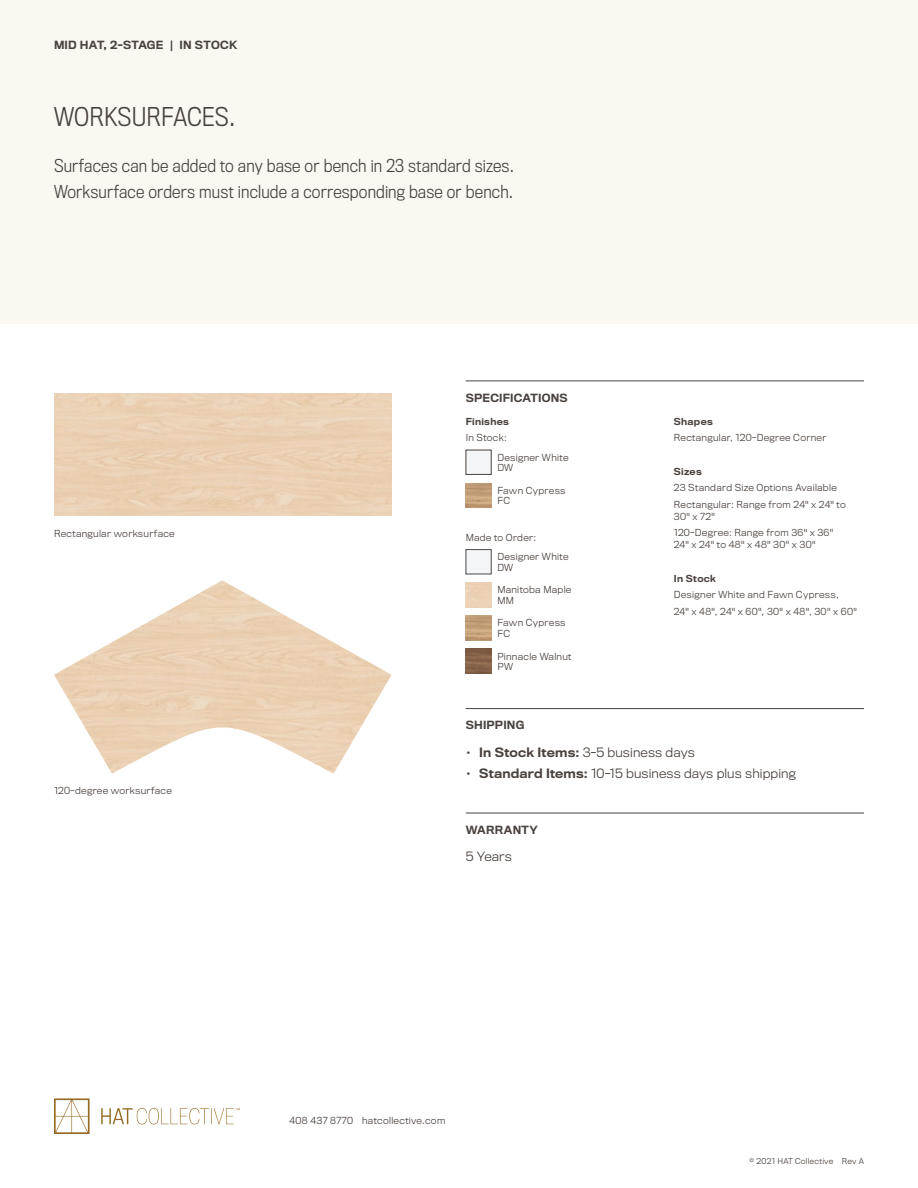
<style>
.page{position:relative;width:918px;height:1188px;background:#fff}
.page>*{position:absolute;margin:0;border:0;box-sizing:border-box;transform-origin:0 0}
.Intro_Header{font:300 24px "Titling Gothic FB Narrow";color:#4a423e}
.Description_-_Main{font:300 16.5px/25.5px "Titling Gothic FB Narrow";letter-spacing:.01em;color:#4a423e}
.Body_-_Features{font:300 12px "Titling Gothic FB";letter-spacing:.01em;color:#4a423e}
.Subhead{font:500 10.5px "Titling Gothic FB";letter-spacing:.02em;color:#4a423e}
.Product_Name_-_Small{font:500 10.5px "Titling Gothic FB";letter-spacing:.02em;color:#4a423e}
.Body_-_Specification{font:300 9px/12px "Titling Gothic FB";letter-spacing:.03em;color:#4a423e}
.Finishes{font:300 9px "Titling Gothic FB";letter-spacing:.03em;color:#4a423e}
.Contact_Info{font:300 9px "Titling Gothic FB";letter-spacing:.03em;color:#4a423e}
.Body_-_Specification-2{font:500 9px "Titling Gothic FB";letter-spacing:.03em;color:#4a423e}
.t1{font:300 7.5px "Titling Gothic FB";letter-spacing:.03em;color:#4a423e}
.s1{font-weight:500}
</style>
<div class="page">
<div style="left:0;top:0;width:918px;height:324px;background:#fbf8f2"></div>
<svg style="left:54px;top:1098px;width:36px;height:36px"></svg>
<svg style="left:101px;top:1108px;width:139px;height:16px"></svg>
<hr style="left:466px;top:381px;width:398px;height:1px;background:#4a423e">
<img style="left:466px;top:483px;width:25px;height:25px">
<img style="left:466px;top:616px;width:25px;height:25px">
<img style="left:466px;top:649px;width:25px;height:25px">
<hr style="left:466px;top:708px;width:398px;height:1px;background:#4a423e">
<hr style="left:466px;top:813px;width:398px;height:1px;background:#4a423e">
<img style="left:54px;top:580px;width:338px;height:194px">
<p class="Product_Name_-_Small" style="left:54px;top:38px;width:185px">MID HAT, 2-STAGE | IN STOCK</p>
<p class="Intro_Header" style="left:54px;top:103px;width:183px">WORKSURFACES.</p>
<p class="Description_-_Main" style="left:54px;top:153px;width:462px">Surfaces can be added to any base or bench in 23 standard sizes.<br>Worksurface orders must include a corresponding base or bench.</p>
<p class="Body_-_Specification" style="left:54px;top:527px;width:122px">Rectangular worksurface</p>
<p class="Subhead" style="left:466px;top:391px;width:104px">SPECIFICATIONS</p>
<p class="Body_-_Specification-2" style="left:466px;top:416px;width:45px">Finishes</p>
<p class="Body_-_Specification" style="left:466px;top:432px;width:42px">In Stock:</p>
<p class="Finishes" style="left:497px;top:452px;width:73px">Designer White</p>
<p class="Finishes" style="left:497px;top:462px;width:17px">DW</p>
<p class="Finishes" style="left:497px;top:485px;width:70px">Fawn Cypress</p>
<p class="Finishes" style="left:497px;top:496px;width:14px">FC</p>
<p class="Body_-_Specification" style="left:466px;top:532px;width:72px">Made to Order:</p>
<p class="Finishes" style="left:497px;top:551px;width:73px">Designer White</p>
<p class="Finishes" style="left:497px;top:562px;width:17px">DW</p>
<p class="Finishes" style="left:497px;top:585px;width:75px">Manitoba Maple</p>
<p class="Finishes" style="left:497px;top:595px;width:18px">MM</p>
<p class="Finishes" style="left:497px;top:618px;width:70px">Fawn Cypress</p>
<p class="Finishes" style="left:497px;top:628px;width:14px">FC</p>
<p class="Finishes" style="left:497px;top:651px;width:76px">Pinnacle Walnut</p>
<p class="Finishes" style="left:497px;top:661px;width:17px">PW</p>
<p class="Body_-_Specification-2" style="left:674px;top:416px;width:41px">Shapes</p>
<p class="Body_-_Specification" style="left:674px;top:432px;width:154px">Rectangular, 120-Degree Corner</p>
<p class="Body_-_Specification-2" style="left:674px;top:466px;width:29px">Sizes</p>
<p class="Body_-_Specification" style="left:674px;top:482px;width:164px">23 Standard Size Options Available</p>
<p class="Body_-_Specification" style="left:674px;top:498px;width:173px">Rectangular: Range from 24" x 24" to<br>30" x 72"</p>
<p class="Body_-_Specification" style="left:674px;top:527px;width:161px">120-Degree: Range from 36" x 36"<br>24" x 24" to 48" x 48" 30" x 30"</p>
<p class="Body_-_Specification-2" style="left:674px;top:573px;width:44px">In Stock</p>
<p class="Body_-_Specification" style="left:674px;top:586px;width:185px;line-height:16.5px">Designer White and Fawn Cypress,<br>24" x 48", 24" x 60", 30" x 48", 30" x 60"</p>
<p class="Body_-_Specification" style="left:54px;top:784px;width:119px">120-degree worksurface</p>
<p class="Subhead" style="left:466px;top:719px;width:60px">SHIPPING</p>
<p class="Body_-_Features" style="left:466px;top:745px;width:231px"><span class="s1">• In Stock Items:</span> 3-5 business days</p>
<p class="Body_-_Features" style="left:466px;top:766px;width:332px"><span class="s1">• Standard Items:</span> 10-15 business days plus shipping</p>
<p class="Subhead" style="left:466px;top:823px;width:74px">WARRANTY</p>
<p class="Body_-_Features" style="left:466px;top:850px;width:48px">5 Years</p>
<p class="Contact_Info" style="left:289px;top:1116px;width:157px">408 437 8770 hatcollective.com</p>
<p class="t1" style="left:750px;top:1157px;width:116px">© 2021 HAT Collective Rev A</p>
</div>
